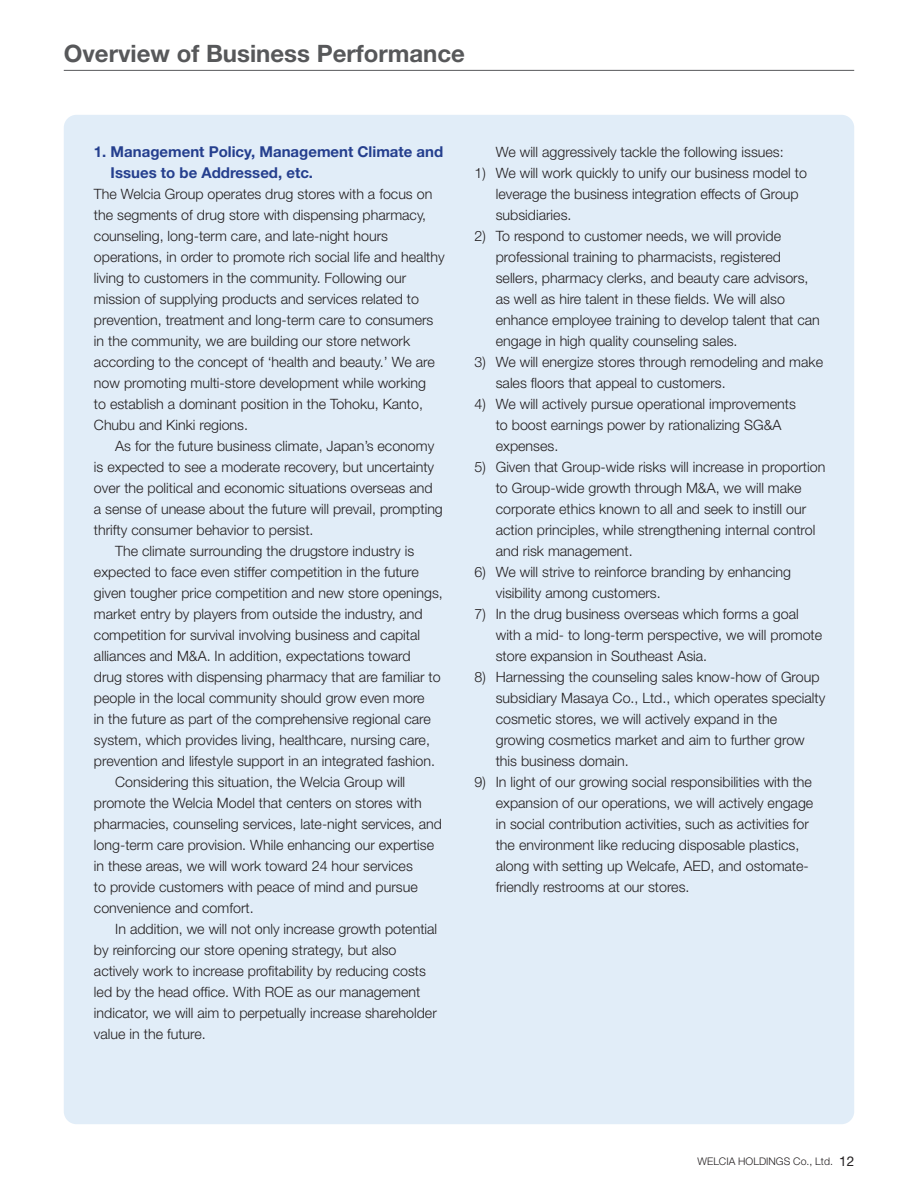
<style>
.page{position:relative;width:918px;height:1188px;background:#fff}
.page>*{position:absolute;margin:0;border:0;box-sizing:border-box;transform-origin:0 0}
.t1{font:700 24px "Helvetica Neue LT Std";color:#57585a}
.t2{font:700 15px/21px "Helvetica Neue LT Std";color:#253f8e}
.t3{font:300 14.25px/21px "Helvetica Neue LT Std";color:#231f20}
.t4{font:300 10.5px "Helvetica Neue LT Std";color:#231f20}
.s1{font-weight:400;font-size:13.5px}
</style>
<div class="page">
<div style="left:64px;top:115px;width:790px;height:1009px;background:#e1edf8;border-radius:13px"></div>
<hr style="left:64px;top:70px;width:790px;height:1px;background:#57585a">
<h1 class="t1" style="left:64px;top:39px;width:403px">Overview of Business Performance</h1>
<p class="t2" style="left:111px;top:141px;width:334px;text-indent:-17px">1. Management Policy, Management Climate and<br>Issues to be Addressed, etc.</p>
<p class="t3" style="left:94px;top:183px;width:352px">The Welcia Group operates drug stores with a focus on the segments of drug store with dispensing pharmacy, counseling, long-term care, and late-night hours operations, in order to promote rich social life and healthy living to customers in the community. Following our mission of supplying products and services related to prevention, treatment and long-term care to consumers in the community, we are building our store network according to the concept of ‘health and beauty.’ We are now promoting multi-store development while working<br>to establish a dominant position in the Tohoku, Kanto, Chubu and Kinki regions.</p>
<p class="t3" style="left:115px;top:435px;width:321px">As for the future business climate, Japan’s economy</p>
<p class="t3" style="left:94px;top:456px;width:342px">is expected to see a moderate recovery, but uncertainty</p>
<p class="t3" style="left:94px;top:477px;width:340px">over the political and economic situations overseas and</p>
<p class="t3" style="left:94px;top:498px;width:350px">a sense of unease about the future will prevail, prompting</p>
<p class="t3" style="left:94px;top:519px;width:221px">thrifty consumer behavior to persist.</p>
<p class="t3" style="left:115px;top:540px;width:301px">The climate surrounding the drugstore industry is</p>
<p class="t3" style="left:94px;top:561px;width:326px">expected to face even stiffer competition in the future</p>
<p class="t3" style="left:94px;top:582px;width:350px">given tougher price competition and new store openings,</p>
<p class="t3" style="left:94px;top:603px;width:330px">market entry by players from outside the industry, and</p>
<p class="t3" style="left:94px;top:624px;width:328px">competition for survival involving business and capital</p>
<p class="t3" style="left:94px;top:645px;width:318px">alliances and M&amp;A. In addition, expectations toward</p>
<p class="t3" style="left:94px;top:666px;width:348px">drug stores with dispensing pharmacy that are familiar to</p>
<p class="t3" style="left:94px;top:687px;width:332px">people in the local community should grow even more</p>
<p class="t3" style="left:94px;top:708px;width:338px">in the future as part of the comprehensive regional care</p>
<p class="t3" style="left:94px;top:729px;width:338px">system, which provides living, healthcare, nursing care,</p>
<p class="t3" style="left:94px;top:750px;width:343px">prevention and lifestyle support in an integrated fashion.</p>
<p class="t3" style="left:115px;top:771px;width:292px">Considering this situation, the Welcia Group will</p>
<p class="t3" style="left:94px;top:792px;width:329px">promote the Welcia Model that centers on stores with</p>
<p class="t3" style="left:94px;top:813px;width:350px">pharmacies, counseling services, late-night services, and</p>
<p class="t3" style="left:94px;top:834px;width:342px">long-term care provision. While enhancing our expertise</p>
<p class="t3" style="left:94px;top:855px;width:320px">in these areas, we will work toward 24 hour services</p>
<p class="t3" style="left:94px;top:876px;width:325px">to provide customers with peace of mind and pursue</p>
<p class="t3" style="left:94px;top:897px;width:161px">convenience and comfort.</p>
<p class="t3" style="left:115px;top:918px;width:324px">In addition, we will not only increase growth potential</p>
<p class="t3" style="left:94px;top:939px;width:304px">by reinforcing our store opening strategy, but also</p>
<p class="t3" style="left:94px;top:960px;width:334px">actively work to increase profitability by reducing costs</p>
<p class="t3" style="left:94px;top:981px;width:328px">led by the head office. With ROE as our management</p>
<p class="t3" style="left:94px;top:1002px;width:344px">indicator, we will aim to perpetually increase shareholder</p>
<p class="t3" style="left:94px;top:1023px;width:113px">value in the future.</p>
<p class="t3" style="left:496px;top:141px;width:289px">We will aggressively tackle the following issues:</p>
<p class="t3" style="left:496px;top:162px;width:313px;text-indent:-21px">1) We will work quickly to unify our business model to leverage the business integration effects of Group subsidiaries.</p>
<p class="t3" style="left:496px;top:225px;width:326px;text-indent:-21px">2) To respond to customer needs, we will provide professional training to pharmacists, registered sellers, pharmacy clerks, and beauty care advisors, as well as hire talent in these fields. We will also enhance employee training to develop talent that can engage in high quality counseling sales.</p>
<p class="t3" style="left:496px;top:351px;width:329px;text-indent:-21px">3) We will energize stores through remodeling and make sales floors that appeal to customers.</p>
<p class="t3" style="left:496px;top:393px;width:302px;text-indent:-21px">4) We will actively pursue operational improvements to boost earnings power by rationalizing SG&amp;A expenses.</p>
<p class="t3" style="left:496px;top:456px;width:331px;text-indent:-21px">5) Given that Group-wide risks will increase in proportion to Group-wide growth through M&amp;A, we will make corporate ethics known to all and seek to instill our action principles, while strengthening internal control and risk management.</p>
<p class="t3" style="left:496px;top:561px;width:297px;text-indent:-21px">6) We will strive to reinforce branding by enhancing visibility among customers.</p>
<p class="t3" style="left:496px;top:603px;width:328px;text-indent:-21px">7) In the drug business overseas which forms a goal with a mid- to long-term perspective, we will promote store expansion in Southeast Asia.</p>
<p class="t3" style="left:496px;top:666px;width:331px;text-indent:-21px">8) Harnessing the counseling sales know-how of Group subsidiary Masaya Co., Ltd., which operates specialty cosmetic stores, we will actively expand in the growing cosmetics market and aim to further grow this business domain.</p>
<p class="t3" style="left:496px;top:771px;width:319px;text-indent:-21px">9) In light of our growing social responsibilities with the expansion of our operations, we will actively engage in social contribution activities, such as activities for the environment like reducing disposable plastics, along with setting up Welcafe, AED, and ostomate&shy;friendly restrooms at our stores.</p>
<p class="t4" style="left:698px;top:1155px;width:158px">WELCIA HOLDINGS Co., Ltd. <span class="s1">12</span></p>
</div>
